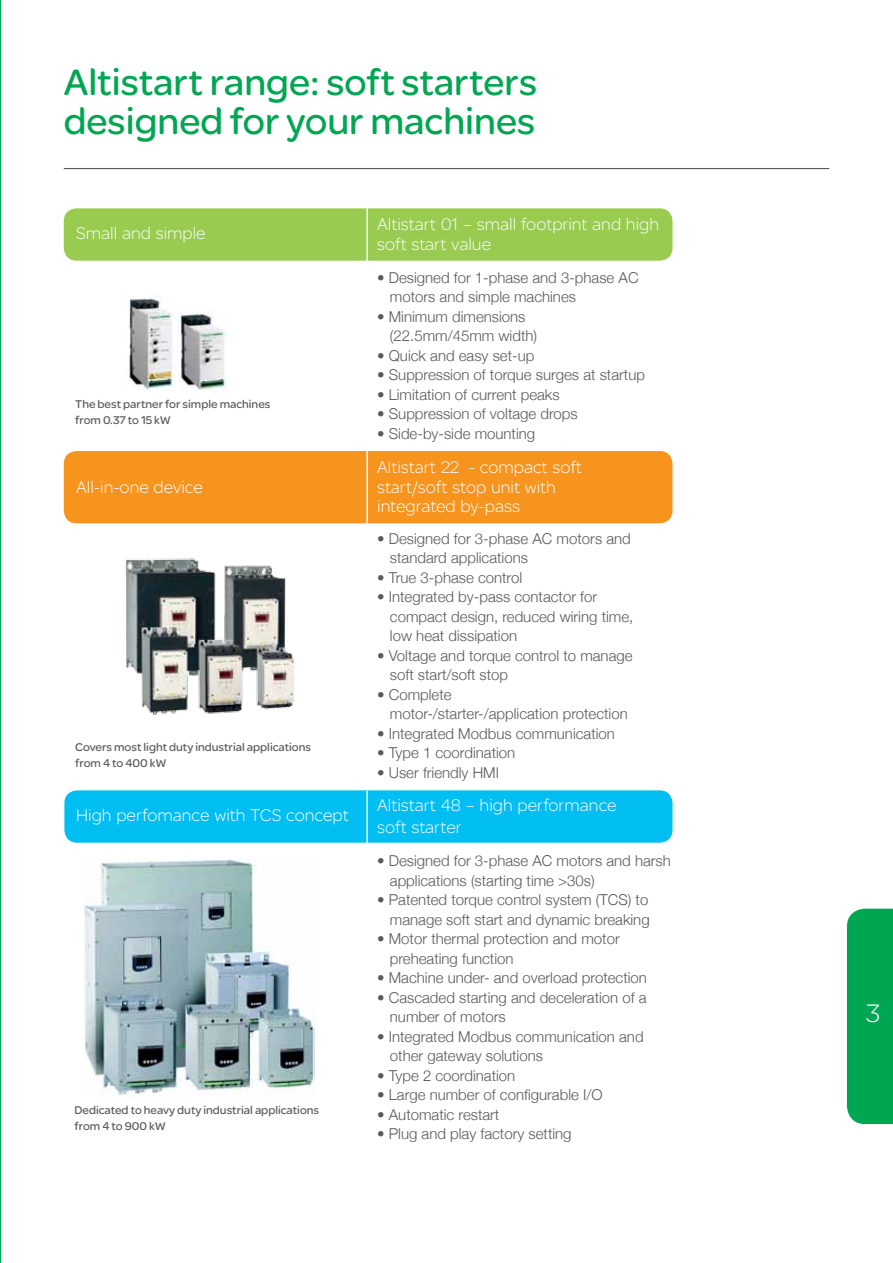
<style>
.page{position:relative;width:893px;height:1263px;background:#fff}
.page>*{position:absolute;margin:0;border:0;box-sizing:border-box;transform-origin:0 0}
.t1{font:39px/39px "SE Optimist";color:#00a651}
.t2{font:300 27px "SE Optimist";color:#fff}
.t3{font:300 18px/19.5px "SE Optimist";color:#fff}
.t4{font:300 15px/19.5px "Helvetica Neue";color:#58595b}
.t5{font:12px/16.5px "SE Optimist";color:#58595b}
</style>
<div class="page">
<hr style="left:0;top:0;width:1px;height:1263px;background:#00a651">
<div style="left:64px;top:208px;width:608px;height:53px;background:#98cb4f;border-radius:13px"></div>
<div style="left:64px;top:451px;width:608px;height:72px;background:#f7941e;border-radius:13px"></div>
<hr style="left:366px;top:440px;width:2px;height:84px;background:#fff">
<div style="left:64px;top:790px;width:608px;height:53px;background:#00bdf2;border-radius:13px"></div>
<hr style="left:64px;top:168px;width:765px;height:1px;background:#58595b">
<div style="left:847px;top:909px;width:46px;height:215px;background:#00a651"></div>
<hr style="left:366px;top:791px;width:2px;height:52px;background:#fff">
<hr style="left:366px;top:208px;width:2px;height:73px;background:#fff">
<img style="left:125px;top:558px;width:170px;height:157px">
<img style="left:179px;top:311px;width:47px;height:79px">
<img style="left:128px;top:296px;width:47px;height:95px">
<img style="left:84px;top:858px;width:230px;height:238px">
<h1 class="t1" style="left:64px;top:61px;width:475px">Altistart range: soft starters designed for your machines</h1>
<p class="t3" style="left:76px;top:223px;width:131px">Small and simple</p>
<p class="t5" style="left:75px;top:395px;width:197px">The best partner for simple machines from 0.37 to 15 kW</p>
<p class="t3" style="left:76px;top:477px;width:128px">All-in-one device</p>
<p class="t5" style="left:75px;top:738px;width:237px">Covers most light duty industrial applications from 4 to 400 kW</p>
<p class="t3" style="left:76px;top:805px;width:274px">High perfomance with TCS concept</p>
<p class="t5" style="left:74px;top:1101px;width:246px">Dedicated to heavy duty industrial applications from 4 to 900 kW</p>
<p class="t3" style="left:377px;top:214px;width:283px">Altistart 01 – small footprint and high soft start value</p>
<p class="t4" style="left:390px;top:267px;width:250px;text-indent:-13px">• Designed for 1-phase and 3-phase AC motors and simple machines</p>
<p class="t4" style="left:390px;top:306px;width:149px;text-indent:-13px">• Minimum dimensions (22.5mm/45mm width)</p>
<p class="t4" style="left:377px;top:345px;width:159px">• Quick and easy set-up</p>
<p class="t4" style="left:377px;top:364px;width:269px">• Suppression of torque surges at startup</p>
<p class="t4" style="left:377px;top:384px;width:184px">• Limitation of current peaks</p>
<p class="t4" style="left:377px;top:403px;width:202px">• Suppression of voltage drops</p>
<p class="t4" style="left:377px;top:423px;width:160px">• Side-by-side mounting</p>
<p class="t3" style="left:377px;top:457px;width:206px">Altistart 22 - compact soft start/soft stop unit with integrated by-pass</p>
<p class="t4" style="left:390px;top:528px;width:242px;text-indent:-13px">• Designed for 3-phase AC motors and standard applications</p>
<p class="t4" style="left:377px;top:567px;width:147px">• True 3-phase control</p>
<p class="t4" style="left:390px;top:586px;width:245px;text-indent:-13px">• Integrated by-pass contactor for compact design, reduced wiring time, low heat dissipation</p>
<p class="t4" style="left:390px;top:645px;width:244px;text-indent:-13px">• Voltage and torque control to manage soft start/soft stop</p>
<p class="t4" style="left:390px;top:684px;width:239px;text-indent:-13px">• Complete<br>motor-/starter-/application protection</p>
<p class="t4" style="left:377px;top:723px;width:239px">• Integrated Modbus communication</p>
<p class="t4" style="left:377px;top:742px;width:140px">• Type 1 coordination</p>
<p class="t4" style="left:377px;top:762px;width:123px">• User friendly HMI</p>
<p class="t3" style="left:377px;top:793px;width:241px;line-height:22.5px">Altistart 48 – high performance soft starter</p>
<p class="t4" style="left:390px;top:850px;width:282px;text-indent:-13px">• Designed for 3-phase AC motors and harsh applications (starting time &gt;30s)</p>
<p class="t4" style="left:377px;top:889px;width:274px;text-align:right">• Patented torque control system (TCS) to manage soft start and dynamic breaking</p>
<p class="t4" style="left:390px;top:928px;width:231px;text-indent:-13px">• Motor thermal protection and motor preheating function</p>
<p class="t4" style="left:377px;top:967px;width:271px">• Machine under- and overload protection</p>
<p class="t4" style="left:390px;top:987px;width:258px;text-indent:-13px">• Cascaded starting and deceleration of a number of motors</p>
<p class="t4" style="left:390px;top:1026px;width:255px;text-indent:-13px">• Integrated Modbus communication and other gateway solutions</p>
<p class="t4" style="left:377px;top:1065px;width:140px">• Type 2 coordination</p>
<p class="t4" style="left:377px;top:1084px;width:227px">• Large number of configurable I/O</p>
<p class="t4" style="left:377px;top:1104px;width:124px">• Automatic restart</p>
<p class="t4" style="left:377px;top:1123px;width:196px">• Plug and play factory setting</p>
<h2 class="t2" style="left:866px;top:995px;width:16px">3</h2>
</div>
